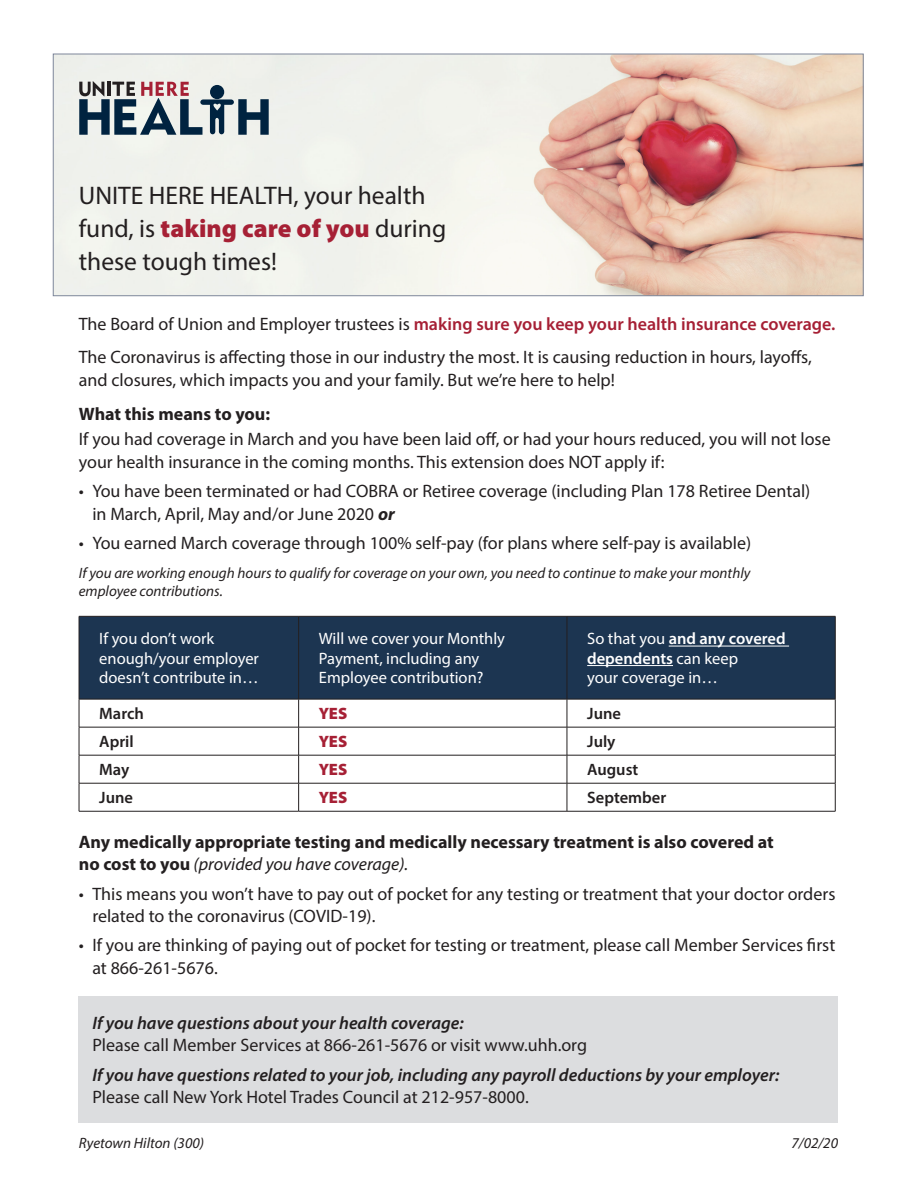
<style>
.page{position:relative;width:918px;height:1188px;background:#fff}
.page>*{position:absolute;margin:0;border:0;box-sizing:border-box;transform-origin:0 0}
.t1{font:25.5px/33px "Myriad Pro";color:#231f20}
.t2{font:18px/22.5px "Myriad Pro";color:#231f20}
.t3{font:700 18px/22.5px "Myriad Pro";color:#231f20}
.t4{font:italic 600 18px/22.5px "Myriad Pro";color:#231f20}
.t5{font:600 18px "Myriad Pro";color:#a62035}
.t6{font:16.5px/19.5px "Myriad Pro";color:#fff}
.t7{font:600 16.5px "Myriad Pro";color:#231f20}
.t8{font:900 16.5px "Myriad Pro";letter-spacing:-.01em;color:#a62035}
.t9{font:italic 15px/18px "Myriad Pro";color:#231f20}
.s1{font-weight:900;color:#a62035}
.s2{font-weight:400;color:#231f20}
.s3{font-weight:700;font-style:italic}
.s4{font-weight:600}
.s5{font-weight:400;font-style:italic}
.s6{font-weight:600;font-style:italic}
.s7{font-weight:400;font-style:normal}
</style>
<div class="page">
<img style="left:55px;top:56px;width:806px;height:238px">
<div style="left:53px;top:54px;width:810px;height:242px;border:1px solid #7e879b"></div>
<div style="left:80px;top:617px;width:755px;height:82px;background:#1c3551"></div>
<hr style="left:79px;top:616px;width:220px;height:1px;background:#231f20">
<hr style="left:79px;top:617px;width:1px;height:82px;background:#231f20">
<hr style="left:299px;top:616px;width:268px;height:1px;background:#231f20">
<hr style="left:298px;top:617px;width:1px;height:82px;background:#231f20">
<hr style="left:567px;top:616px;width:268px;height:1px;background:#231f20">
<hr style="left:567px;top:617px;width:1px;height:82px;background:#231f20">
<hr style="left:835px;top:617px;width:1px;height:82px;background:#231f20">
<hr style="left:79px;top:699px;width:220px;height:1px;background:#231f20">
<hr style="left:299px;top:699px;width:268px;height:1px;background:#231f20">
<hr style="left:567px;top:699px;width:268px;height:1px;background:#231f20">
<hr style="left:79px;top:727px;width:220px;height:1px;background:#231f20">
<hr style="left:299px;top:727px;width:268px;height:1px;background:#231f20">
<hr style="left:567px;top:727px;width:268px;height:1px;background:#231f20">
<hr style="left:79px;top:755px;width:220px;height:1px;background:#231f20">
<hr style="left:299px;top:755px;width:268px;height:1px;background:#231f20">
<hr style="left:567px;top:755px;width:268px;height:1px;background:#231f20">
<hr style="left:79px;top:783px;width:220px;height:1px;background:#231f20">
<svg style="left:79px;top:699px;width:1px;height:112px"></svg>
<hr style="left:299px;top:783px;width:268px;height:1px;background:#231f20">
<svg style="left:298px;top:699px;width:1px;height:112px"></svg>
<hr style="left:567px;top:783px;width:268px;height:1px;background:#231f20">
<svg style="left:567px;top:699px;width:1px;height:112px"></svg>
<svg style="left:835px;top:699px;width:1px;height:112px"></svg>
<hr style="left:79px;top:811px;width:220px;height:1px;background:#231f20">
<hr style="left:299px;top:811px;width:268px;height:1px;background:#231f20">
<hr style="left:567px;top:811px;width:268px;height:1px;background:#231f20">
<hr style="left:669px;top:646px;width:120px;height:1px;background:#fff">
<hr style="left:587px;top:665px;width:86px;height:1px;background:#fff">
<svg style="left:79px;top:81px;width:190px;height:54px;background:#9098a0"></svg>
<div style="left:79px;top:996px;width:759px;height:126px;background:#dcdddf"></div>
<p class="t1" style="left:79px;top:179px;width:369px">UNITE HERE HEALTH, your health fund, is <span class="s1">taking care of you</span> during these tough times!</p>
<p class="t5" style="left:79px;top:312px;width:758px"><span class="s2">The Board of Union and Employer trustees is</span> making sure you keep your health insurance coverage.</p>
<p class="t2" style="left:79px;top:346px;width:734px">The Coronavirus is affecting those in our industry the most. It is causing reduction in hours, layoffs, and closures, which impacts you and your family. But we’re here to help!</p>
<p class="t3" style="left:79px;top:403px;width:193px">What this means to you:</p>
<p class="t2" style="left:79px;top:428px;width:753px">If you had coverage in March and you have been laid off, or had your hours reduced, you will not lose your health insurance in the coming months. This extension does NOT apply if:</p>
<p class="t2" style="left:92px;top:480px;width:720px;text-indent:-14px">• You have been terminated or had COBRA or Retiree coverage (including Plan 178 Retiree Dental) in March, April, May and/or June 2020 <span class="s3">or</span></p>
<p class="t2" style="left:79px;top:531px;width:674px">• You earned March coverage through 100% self-pay (for plans where self-pay is available)</p>
<p class="t9" style="left:79px;top:563px;width:673px">If you are working enough hours to qualify for coverage on your own, you need to continue to make your monthly employee contributions.</p>
<p class="t6" style="left:99px;top:629px;width:161px">If you don’t work enough/your employer doesn’t contribute in…</p>
<p class="t6" style="left:319px;top:629px;width:188px">Will we cover your Monthly<br>Payment, including any<br>Employee contribution?</p>
<p class="t6" style="left:587px;top:629px;width:200px">So that you <span class="s4">and any covered dependents</span> can keep<br>your coverage in…</p>
<p class="t7" style="left:99px;top:703px;width:46px">March</p>
<p class="t8" style="left:319px;top:703px;width:30px">YES</p>
<p class="t7" style="left:587px;top:703px;width:35px">June</p>
<p class="t7" style="left:99px;top:731px;width:36px">April</p>
<p class="t8" style="left:319px;top:731px;width:30px">YES</p>
<p class="t7" style="left:587px;top:731px;width:30px">July</p>
<p class="t7" style="left:99px;top:759px;width:32px">May</p>
<p class="t8" style="left:319px;top:759px;width:30px">YES</p>
<p class="t7" style="left:587px;top:759px;width:53px">August</p>
<p class="t7" style="left:99px;top:787px;width:35px">June</p>
<p class="t8" style="left:319px;top:787px;width:30px">YES</p>
<p class="t7" style="left:587px;top:787px;width:81px">September</p>
<p class="t3" style="left:79px;top:830px;width:697px">Any medically appropriate testing and medically necessary treatment is also covered at no cost to you <span class="s5">(provided you have coverage).</span></p>
<p class="t2" style="left:92px;top:882px;width:745px;text-indent:-14px">• This means you won’t have to pay out of pocket for any testing or treatment that your doctor orders related to the coronavirus (COVID-19).</p>
<p class="t2" style="left:92px;top:934px;width:745px;text-indent:-14px">• If you are thinking of paying out of pocket for testing or treatment, please call Member Services first at 866-261-5676.</p>
<p class="t2" style="left:92px;top:1011px;width:496px"><span class="s6">If you have questions about your health coverage:<br></span>Please call Member Services at 866-261-5676 or visit www.uhh.org</p>
<p class="t4" style="left:92px;top:1063px;width:688px">If you have questions related to your job, including any payroll deductions by your employer:<br><span class="s7">Please call New York Hotel Trades Council at 212-957-8000.</span></p>
<p class="t9" style="left:79px;top:1134px;width:127px">Ryetown Hilton (300)</p>
<p class="t9" style="left:791px;top:1134px;width:48px">7/02/20</p>
</div>
